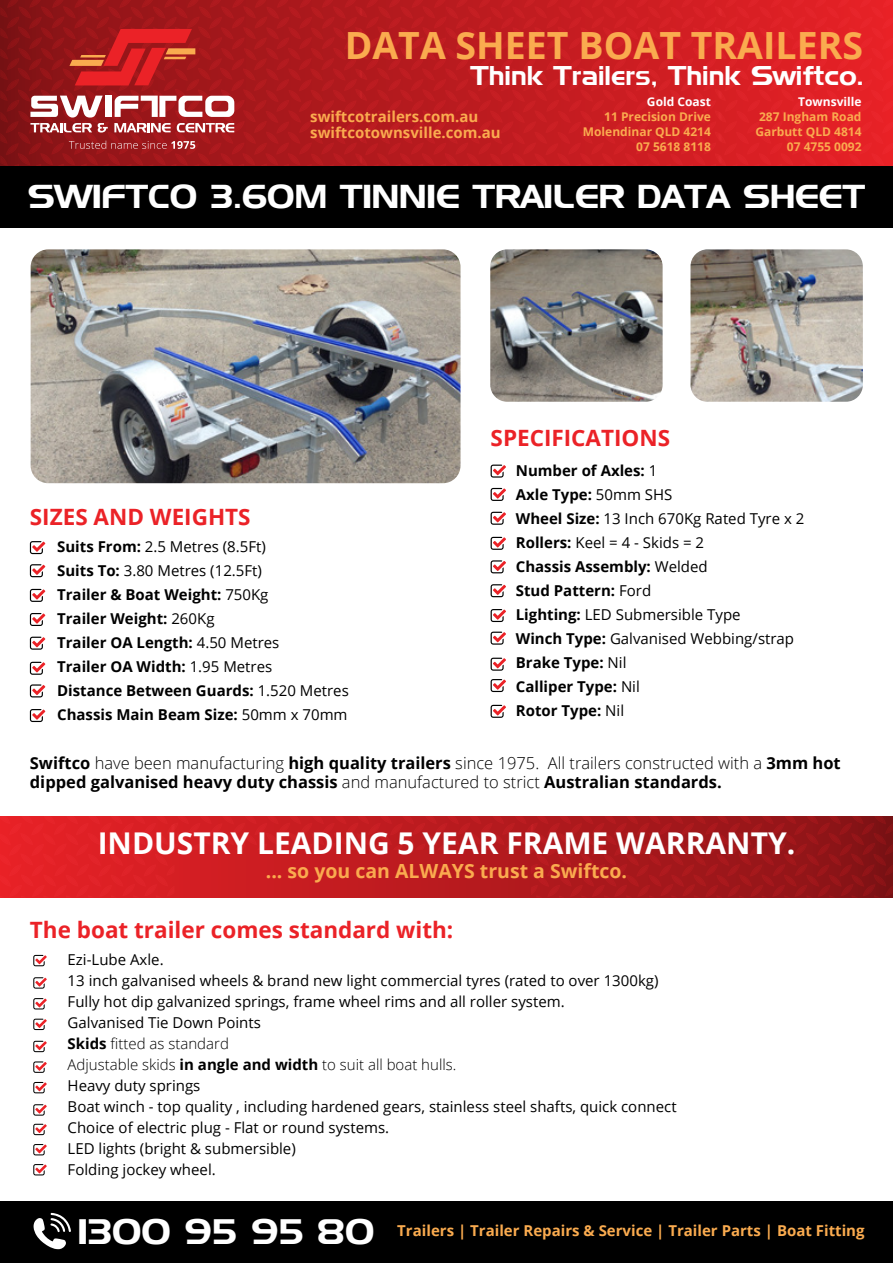
<style>
.page{position:relative;width:893px;height:1263px;background:#fff}
.page>*{position:absolute;margin:0;border:0;box-sizing:border-box;transform-origin:0 0}
.t1{font:700 37.5px "Open Sans";color:#faab4f}
.t2{font:35.25px "Denmark";color:#fff}
.t3{font:33px "Denmark";color:#fff}
.t4{font:700 30px "Open Sans";color:#fff}
.t5{font:27px "Denmark";color:#fff}
.t6{font:700 22.5px "Open Sans";color:#eb2227}
.t7{font:700 19.5px "Open Sans";color:#faab4f}
.t8{font:700 16.5px/19.5px "Open Sans";color:#000}
.t9{font:700 15px/24px "Open Sans";color:#000}
.t10{font:15px/21px "Open Sans";color:#000}
.t11{font:700 15px/16.2px "Open Sans";color:#faab4f}
.t12{font:700 12px/15px "Open Sans";color:#faab4f;text-align:right}
.t13{font:700 12px "Open Sans";color:#fff}
.s1{font-weight:400}
.s2{font-weight:300}
.s3{font-weight:700}
</style>
<div class="page">
<div style="left:0;top:1201px;width:893px;height:62px;background:#000"></div>
<svg style="left:34px;top:1213px;width:37px;height:36px"></svg>
<div style="left:0;top:166px;width:893px;height:61px;background:#000"></div>
<svg style="left:0;top:0;width:893px;height:166px;background:#be2125"></svg>
<svg style="left:0;top:816px;width:893px;height:82px;background:#ba1a1f"></svg>
<svg style="left:30px;top:541px;width:15px;height:13px"></svg>
<svg style="left:30px;top:564px;width:15px;height:13px"></svg>
<svg style="left:30px;top:589px;width:15px;height:13px"></svg>
<svg style="left:30px;top:613px;width:15px;height:13px"></svg>
<svg style="left:30px;top:637px;width:15px;height:13px"></svg>
<svg style="left:30px;top:662px;width:15px;height:13px"></svg>
<svg style="left:30px;top:684px;width:15px;height:13px"></svg>
<svg style="left:30px;top:709px;width:15px;height:13px"></svg>
<svg style="left:491px;top:465px;width:15px;height:13px"></svg>
<svg style="left:491px;top:488px;width:15px;height:13px"></svg>
<svg style="left:491px;top:512px;width:15px;height:13px"></svg>
<svg style="left:491px;top:537px;width:15px;height:13px"></svg>
<svg style="left:491px;top:560px;width:15px;height:13px"></svg>
<svg style="left:491px;top:584px;width:15px;height:13px"></svg>
<svg style="left:491px;top:609px;width:15px;height:13px"></svg>
<svg style="left:491px;top:632px;width:15px;height:13px"></svg>
<svg style="left:491px;top:658px;width:15px;height:13px"></svg>
<svg style="left:491px;top:679px;width:15px;height:13px"></svg>
<svg style="left:491px;top:705px;width:15px;height:13px"></svg>
<img style="left:31px;top:249px;width:429px;height:234px">
<img style="left:490px;top:249px;width:173px;height:153px">
<img style="left:690px;top:249px;width:173px;height:153px">
<svg style="left:33px;top:1164px;width:14px;height:11px"></svg>
<svg style="left:33px;top:955px;width:14px;height:11px"></svg>
<svg style="left:33px;top:977px;width:14px;height:12px"></svg>
<svg style="left:33px;top:998px;width:14px;height:11px"></svg>
<svg style="left:33px;top:1019px;width:14px;height:11px"></svg>
<svg style="left:33px;top:1041px;width:14px;height:11px"></svg>
<svg style="left:33px;top:1061px;width:14px;height:12px"></svg>
<svg style="left:33px;top:1082px;width:14px;height:11px"></svg>
<svg style="left:33px;top:1104px;width:14px;height:12px"></svg>
<svg style="left:33px;top:1124px;width:14px;height:11px"></svg>
<svg style="left:33px;top:1144px;width:14px;height:11px"></svg>
<h1 class="t1" style="left:345px;top:19px;width:520px">DATA SHEET BOAT TRAILERS</h1>
<h3 class="t5" style="left:470px;top:59px;width:395px">Think Trailers, Think Swiftco.</h3>
<p class="t11" style="left:310px;top:108px;width:192px">swiftcotrailers.com.au swiftcotownsville.com.au</p>
<p class="t13" style="left:647px;top:93px;width:65px">Gold Coast</p>
<p class="t12" style="left:583px;top:109px;width:130px">11 Precision Drive<br>Molendinar QLD 4214<br>07 5618 8118</p>
<p class="t13" style="left:798px;top:93px;width:65px">Townsville</p>
<p class="t12" style="left:755px;top:109px;width:108px">287 Ingham Road<br>Garbutt QLD 4814<br>07 4755 0092</p>
<h3 class="t3" style="left:28px;top:177px;width:839px">SWIFTCO 3.60M TINNIE TRAILER DATA SHEET</h3>
<h3 class="t6" style="left:491px;top:422px;width:181px">SPECIFICATIONS</h3>
<p class="t9" style="left:516px;top:458px;width:290px">Number of Axles: <span class="s1">1<br></span>Axle Type: <span class="s1">50mm SHS<br></span>Wheel Size: <span class="s1">13 Inch 670Kg Rated Tyre x 2<br></span>Rollers: <span class="s1">Keel = 4 - Skids = 2<br></span>Chassis Assembly: <span class="s1">Welded<br></span>Stud Pattern: <span class="s1">Ford<br></span>Lighting: <span class="s1">LED Submersible Type<br></span>Winch Type: <span class="s1">Galvanised Webbing/strap<br></span>Brake Type: <span class="s1">Nil<br></span>Calliper Type: <span class="s1">Nil<br></span>Rotor Type: <span class="s1">Nil</span></p>
<p class="t8" style="left:30px;top:752px;width:812px">Swiftco <span class="s2">have been manufacturing</span> high quality trailers <span class="s2">since 1975. All trailers constructed with a</span> 3mm hot dipped galvanised heavy duty chassis <span class="s2">and manufactured to strict</span> Australian standards.</p>
<h3 class="t6" style="left:30px;top:501px;width:222px">SIZES AND WEIGHTS</h3>
<p class="t9" style="left:57px;top:535px;width:293px">Suits From: <span class="s1">2.5 Metres (8.5Ft)<br></span>Suits To: <span class="s1">3.80 Metres (12.5Ft)<br></span>Trailer &amp; Boat Weight: <span class="s1">750Kg<br></span>Trailer Weight: <span class="s1">260Kg<br></span>Trailer OA Length: <span class="s1">4.50 Metres<br></span>Trailer OA Width: <span class="s1">1.95 Metres<br></span>Distance Between Guards: <span class="s1">1.520 Metres<br></span>Chassis Main Beam Size: <span class="s1">50mm x 70mm</span></p>
<h3 class="t4" style="left:98px;top:822px;width:699px">INDUSTRY LEADING 5 YEAR FRAME WARRANTY.</h3>
<h3 class="t7" style="left:266px;top:857px;width:363px">... so you can ALWAYS trust a Swiftco.</h3>
<h3 class="t6" style="left:30px;top:914px;width:425px">The boat trailer comes standard with:</h3>
<p class="t10" style="left:68px;top:948px;width:610px">Ezi-Lube Axle.<br>13 inch galvanised wheels &amp; brand new light commercial tyres (rated to over 1300kg)<br>Fully hot dip galvanized springs, frame wheel rims and all roller system.<br>Galvanised Tie Down Points<br><span class="s3">Skids</span> <span class="s2">fitted as standard<br>Adjustable skids</span> <span class="s3">in angle and width</span> <span class="s2">to suit all boat hulls.<br></span>Heavy duty springs<br>Boat winch - top quality , including hardened gears, stainless steel shafts, quick connect Choice of electric plug - Flat or round systems.<br>LED lights (bright &amp; submersible)<br>Folding jockey wheel.</p>
<h2 class="t2" style="left:78px;top:1211px;width:298px">1300 95 95 80</h2>
<p class="t11" style="left:397px;top:1222px;width:469px">Trailers | Trailer Repairs &amp; Service | Trailer Parts | Boat Fitting</p>
</div>
